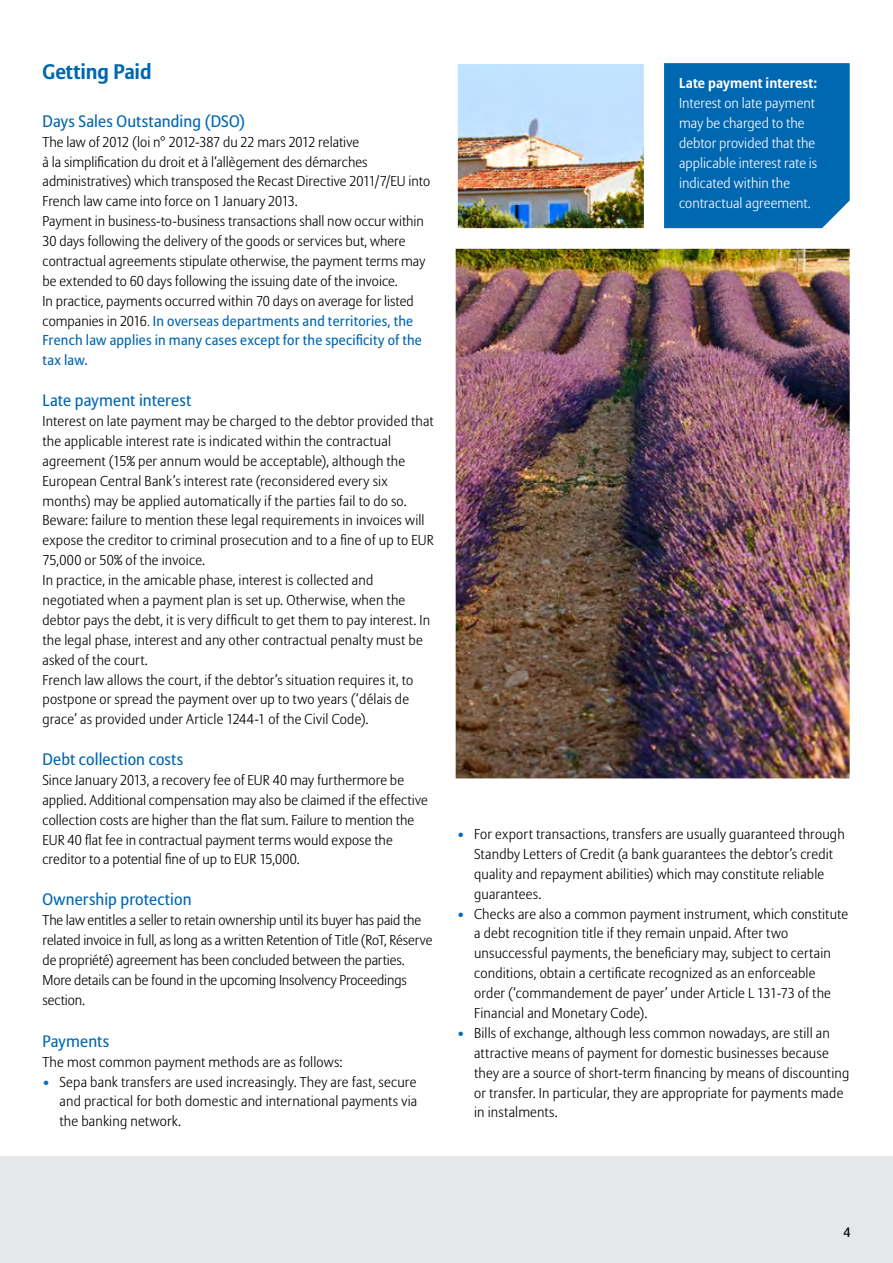
<style>
.page{position:relative;width:893px;height:1263px;background:#fff}
.page>*{position:absolute;margin:0;border:0;box-sizing:border-box;transform-origin:0 0}
.t1{font:700 21px "Allianz Sans";letter-spacing:-.005em;color:#0067b1}
.t2{font:16.5px "Allianz Sans";letter-spacing:.01em;color:#0067b1}
.t3{font:300 14.25px/20px "Allianz Sans";letter-spacing:.01em;color:#000}
.t4{font:300 14.25px/20px "Allianz Sans";letter-spacing:.005em;color:#fff}
.t5{font:700 14.25px "Allianz Sans";letter-spacing:.01em;color:#fff}
.t6{font:13.5px "Allianz Sans";color:#000}
.s1{color:#0067b1}
.s2{font-weight:400;color:#0067b1}
.s3{color:#006db8}
</style>
<div class="page">
<div style="left:0;top:1156px;width:893px;height:107px;background:#e6e7e8"></div>
<img style="left:456px;top:64px;width:394px;height:714px">
<div style="left:664px;top:63px;width:186px;height:165px;background:#0067b1"></div>
<h1 class="t1" style="left:43px;top:58px;width:111px">Getting Paid</h1>
<p class="t2" style="left:43px;top:111px;width:204px">Days Sales Outstanding (DSO)</p>
<p class="t3" style="left:43px;top:132px;width:389px">The law of 2012 (loi n° 2012-387 du 22 mars 2012 relative<br>à la simplification du droit et à l‘allègement des démarches administratives) which transposed the Recast Directive 2011/7/EU into French law came into force on 1 January 2013.<br>Payment in business-to-business transactions shall now occur within 30 days following the delivery of the goods or services but, where contractual agreements stipulate otherwise, the payment terms may be extended to 60 days following the issuing date of the invoice.<br>In practice, payments occurred within 70 days on average for listed companies in 2016<span class="s1">.</span> <span class="s2">In overseas departments and territories, the French law applies in many cases except for the specificity of the tax law.</span></p>
<p class="t2" style="left:43px;top:390px;width:150px">Late payment interest</p>
<p class="t3" style="left:43px;top:412px;width:393px">Interest on late payment may be charged to the debtor provided that the applicable interest rate is indicated within the contractual agreement (15% per annum would be acceptable), although the European Central Bank’s interest rate (reconsidered every six months) may be applied automatically if the parties fail to do so.<br>Beware: failure to mention these legal requirements in invoices will expose the creditor to criminal prosecution and to a fine of up to EUR 75,000 or 50% of the invoice.<br>In practice, in the amicable phase, interest is collected and negotiated when a payment plan is set up. Otherwise, when the debtor pays the debt, it is very difficult to get them to pay interest. In the legal phase, interest and any other contractual penalty must be asked of the court.<br>French law allows the court, if the debtor’s situation requires it, to postpone or spread the payment over up to two years (‘délais de grace’ as provided under Article 1244-1 of the Civil Code).</p>
<p class="t2" style="left:43px;top:749px;width:142px">Debt collection costs</p>
<p class="t3" style="left:43px;top:771px;width:387px">Since January 2013, a recovery fee of EUR 40 may furthermore be applied. Additional compensation may also be claimed if the effective collection costs are higher than the flat sum. Failure to mention the EUR 40 flat fee in contractual payment terms would expose the creditor to a potential fine of up to EUR 15,000.</p>
<p class="t2" style="left:43px;top:890px;width:150px">Ownership protection</p>
<p class="t3" style="left:43px;top:911px;width:391px">The law entitles a seller to retain ownership until its buyer has paid the related invoice in full, as long as a written Retention of Title (RoT, Réserve de propriété) agreement has been concluded between the parties.<br>More details can be found in the upcoming Insolvency Proceedings section.</p>
<p class="t2" style="left:43px;top:1031px;width:68px">Payments</p>
<p class="t3" style="left:43px;top:1052px;width:302px">The most common payment methods are as follows:</p>
<p class="t3" style="left:60px;top:1072px;width:359px;text-align:justify;text-indent:-17px"><span class="s3">•</span> Sepa bank transfers are used increasingly. They are fast, secure and practical for both domestic and international payments via the banking network.</p>
<p class="t5" style="left:679px;top:74px;width:140px">Late payment interest:</p>
<p class="t4" style="left:679px;top:94px;width:140px">Interest on late payment may be charged to the debtor provided that the applicable interest rate is indicated within the contractual agreement.</p>
<p class="t3" style="left:474px;top:825px;width:372px;text-indent:-17px"><span class="s3">•</span> For export transactions, transfers are usually guaranteed through Standby Letters of Credit (a bank guarantees the debtor’s credit quality and repayment abilities) which may constitute reliable guarantees.</p>
<p class="t3" style="left:474px;top:904px;width:376px;text-indent:-17px"><span class="s3">•</span> Checks are also a common payment instrument, which constitute a debt recognition title if they remain unpaid. After two unsuccessful payments, the beneficiary may, subject to certain conditions, obtain a certificate recognized as an enforceable order (‘commandement de payer’ under Article L 131-73 of the Financial and Monetary Code).</p>
<p class="t3" style="left:474px;top:1023px;width:377px;text-indent:-17px"><span class="s3">•</span> Bills of exchange, although less common nowadays, are still an attractive means of payment for domestic businesses because they are a source of short-term financing by means of discounting or transfer. In particular, they are appropriate for payments made in instalments.</p>
<p class="t6" style="left:843px;top:1224px;width:9px">4</p>
</div>
